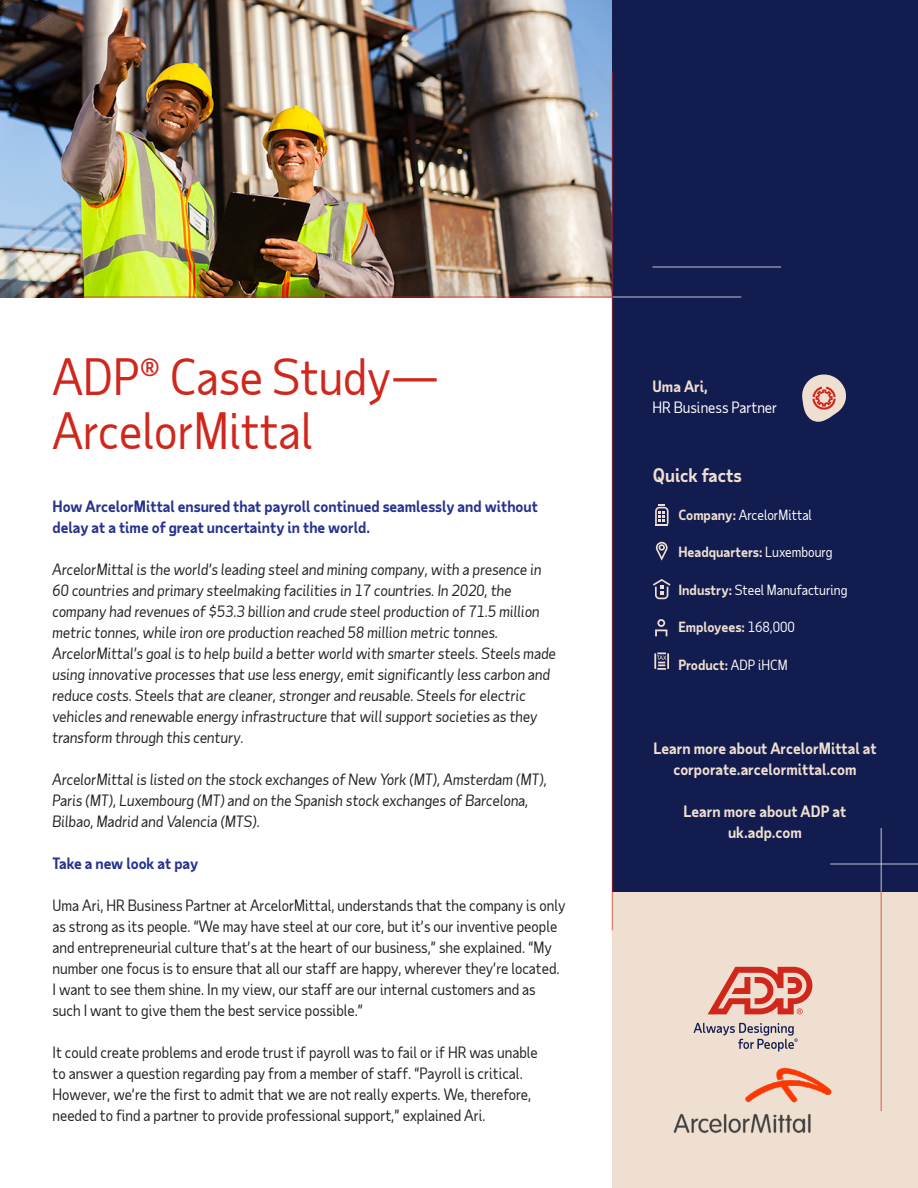
<style>
.page{position:relative;width:918px;height:1188px;background:#fff}
.page>*{position:absolute;margin:0;border:0;box-sizing:border-box;transform-origin:0 0}
.Case_study_title{font:48px/54px "Taub Sans";color:#d0271d}
.Accent_-_vitals{font:700 18px "Taub Sans";color:#efdfd1}
.Case_study_title-2{font:italic 15px/21px "Taub Sans";color:#222}
.Body{font:15px/21px "Taub Sans";color:#222}
.Case_study_title-3{font:700 15px/21px "Taub Sans";color:#26328c}
.Second-level_heading{font:700 15px/21px "Taub Sans";color:#efdfd1;text-align:center}
.Body-2{font:15px "Taub Sans";color:#fff}
.Body-3{font:700 15px "Taub Sans";color:#efdfd1}
.Accent_-_vitals-2{font:700 13.5px "Taub Sans";color:#efdfd1}
.Accent_-_vitals-3{font:13.5px "Taub Sans";color:#fff}
.s1{font-weight:700;color:#efdfd1}
.s2{font-weight:400;color:#fff}
</style>
<div class="page">
<div style="left:612px;top:870px;width:306px;height:318px;background:#efdfd1"></div>
<div style="left:613px;top:0;width:305px;height:892px;background:#121c4e"></div>
<div style="left:500px;top:0;width:418px;height:297px;background:#121c4e"></div>
<img style="left:0;top:0;width:612px;height:297px">
<hr style="left:612px;top:72px;width:1px;height:858px;background:#d0271d">
<hr style="left:880px;top:892px;width:2px;height:219px;background:#d0271d">
<hr style="left:880px;top:828px;width:2px;height:64px;background:#fff">
<hr style="left:72px;top:296px;width:540px;height:2px;background:#d0271d">
<hr style="left:652px;top:266px;width:129px;height:2px;background:#fff">
<hr style="left:613px;top:296px;width:128px;height:2px;background:#fff">
<hr style="left:830px;top:863px;width:88px;height:2px;background:#fff">
<svg style="left:653px;top:579px;width:18px;height:20px"></svg>
<svg style="left:655px;top:504px;width:14px;height:22px"></svg>
<svg style="left:656px;top:542px;width:12px;height:19px"></svg>
<svg style="left:655px;top:619px;width:12px;height:17px"></svg>
<svg style="left:654px;top:652px;width:15px;height:18px"></svg>
<svg style="left:693px;top:1023px;width:105px;height:29px"></svg>
<svg style="left:708px;top:967px;width:104px;height:47px"></svg>
<img style="left:673px;top:1067px;width:159px;height:66px">
<svg style="left:802px;top:374px;width:44px;height:48px"></svg>
<p class="Case_study_title" style="left:52px;top:349px;width:388px">ADP® Case Study—<br>ArcelorMittal</p>
<p class="Case_study_title-3" style="left:52px;top:495px;width:487px">How ArcelorMittal ensured that payroll continued seamlessly and without delay at a time of great uncertainty in the world.</p>
<p class="Case_study_title-2" style="left:52px;top:558px;width:505px">ArcelorMittal is the world’s leading steel and mining company, with a presence in 60 countries and primary steelmaking facilities in 17 countries. In 2020, the company had revenues of $53.3 billion and crude steel production of 71.5 million metric tonnes, while iron ore production reached 58 million metric tonnes.<br>ArcelorMittal’s goal is to help build a better world with smarter steels. Steels made using innovative processes that use less energy, emit significantly less carbon and reduce costs. Steels that are cleaner, stronger and reusable. Steels for electric vehicles and renewable energy infrastructure that will support societies as they transform through this century.</p>
<p class="Case_study_title-2" style="left:52px;top:768px;width:496px">ArcelorMittal is listed on the stock exchanges of New York (MT), Amsterdam (MT),<br>Paris (MT), Luxembourg (MT) and on the Spanish stock exchanges of Barcelona,<br>Bilbao, Madrid and Valencia (MTS).</p>
<p class="Case_study_title-3" style="left:52px;top:852px;width:147px">Take a new look at pay</p>
<p class="Body" style="left:52px;top:894px;width:515px">Uma Ari, HR Business Partner at ArcelorMittal, understands that the company is only as strong as its people. “We may have steel at our core, but it’s our inventive people and entrepreneurial culture that’s at the heart of our business,” she explained. “My number one focus is to ensure that all our staff are happy, wherever they’re located.<br>I want to see them shine. In my view, our staff are our internal customers and as such I want to give them the best service possible.”</p>
<p class="Body" style="left:52px;top:1041px;width:487px">It could create problems and erode trust if payroll was to fail or if HR was unable to answer a question regarding pay from a member of staff. “Payroll is critical.<br>However, we’re the first to admit that we are not really experts. We, therefore, needed to find a partner to provide professional support,” explained Ari.</p>
<p class="Body-3" style="left:652px;top:377px;width:57px">Uma Ari,</p>
<p class="Body-2" style="left:652px;top:398px;width:126px">HR Business Partner</p>
<p class="Accent_-_vitals" style="left:653px;top:464px;width:90px">Quick facts</p>
<p class="Accent_-_vitals-3" style="left:678px;top:506px;width:135px"><span class="s1">Company:</span> ArcelorMittal</p>
<p class="Accent_-_vitals-2" style="left:678px;top:543px;width:156px">Headquarters: <span class="s2">Luxembourg</span></p>
<p class="Accent_-_vitals-3" style="left:678px;top:581px;width:171px"><span class="s1">Industry:</span> Steel Manufacturing</p>
<p class="Accent_-_vitals-2" style="left:678px;top:618px;width:118px">Employees: <span class="s2">168,000</span></p>
<p class="Accent_-_vitals-2" style="left:678px;top:656px;width:111px">Product: <span class="s2">ADP iHCM</span></p>
<p class="Second-level_heading" style="left:653px;top:737px;width:225px">Learn more about ArcelorMittal at corporate.arcelormittal.com</p>
<p class="Second-level_heading" style="left:684px;top:800px;width:164px">Learn more about ADP at</p>
<p class="Second-level_heading" style="left:728px;top:821px;width:75px">uk.adp.com</p>
</div>
